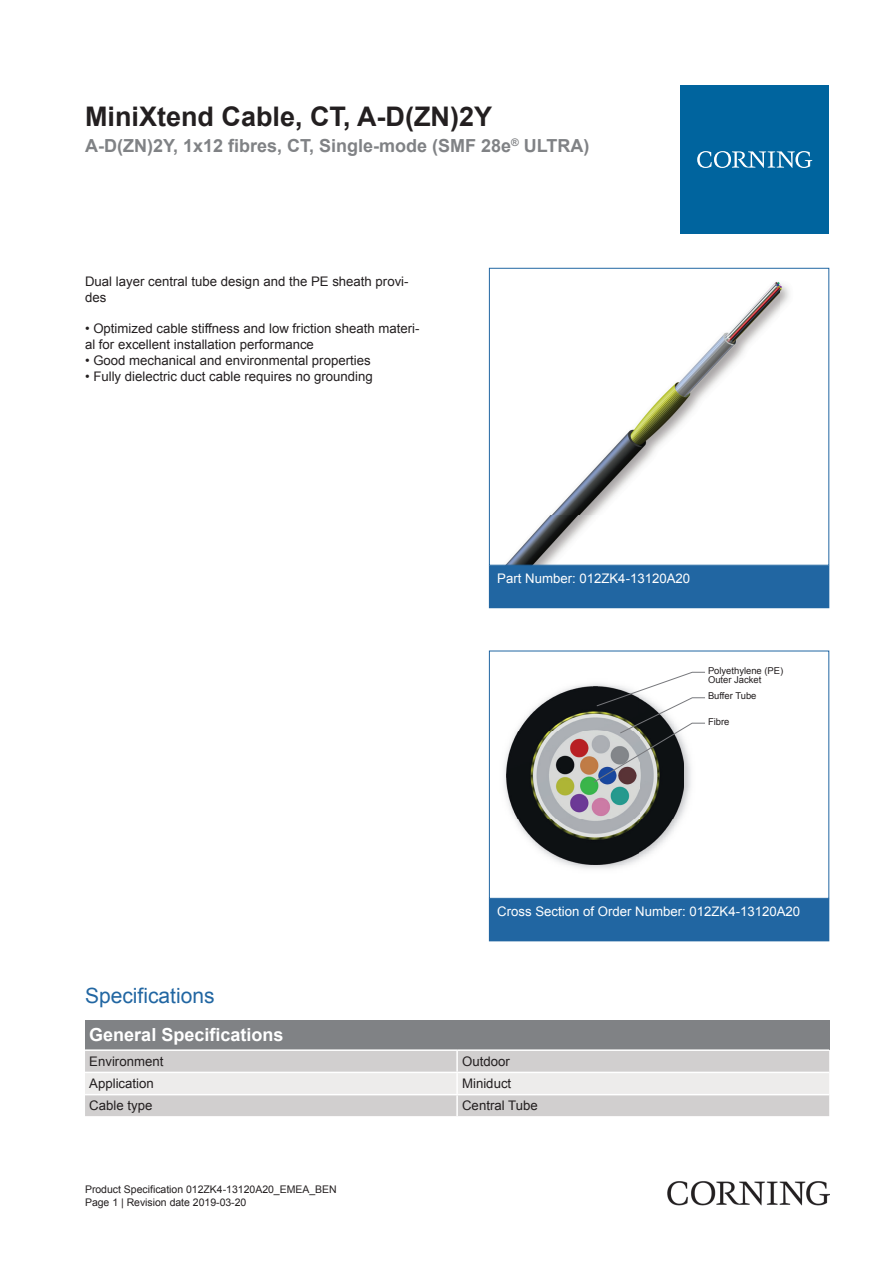
<style>
.page{position:relative;width:893px;height:1263px;background:#fff}
.page>*{position:absolute;margin:0;border:0;box-sizing:border-box;transform-origin:0 0}
.t1{font:700 27px "Arial";color:#231f20}
.t2{font:21px "Arial";color:#2166a2}
.t3{font:700 18px "Arial";color:#808285}
.t4{font:700 18px "Arial";color:#fff}
.t5{font:13.2px/15.9px "Arial";color:#231f20}
.t6{font:13.2px "Arial";color:#fff}
.t7{font:10.5px/12.6px "Arial";color:#231f20}
.t8{font:9.45px/9.4px "Arial";color:#231f20}
</style>
<div class="page">
<img style="left:506px;top:281px;width:283px;height:283px">
<div style="left:489px;top:268px;width:340px;height:298px;border:1px solid #2166a2"></div>
<div style="left:489px;top:566px;width:340px;height:42px;background:#2166a2"></div>
<img style="left:504px;top:684px;width:187px;height:185px">
<img style="left:507px;top:687px;width:177px;height:177px">
<svg style="left:593px;top:672px;width:112px;height:111px"></svg>
<div style="left:489px;top:651px;width:340px;height:248px;border:1px solid #2166a2"></div>
<div style="left:489px;top:899px;width:340px;height:42px;background:#2166a2"></div>
<div style="left:85px;top:1019px;width:744px;height:30px;background:#808285"></div>
<div style="left:85px;top:1051px;width:744px;height:65px;background:#d1cfcf"></div>
<div style="left:85px;top:1073px;width:744px;height:21px;background:#edeceb"></div>
<hr style="left:456px;top:1051px;width:2px;height:21px;background:#fff">
<hr style="left:456px;top:1073px;width:2px;height:21px;background:#fff">
<hr style="left:456px;top:1095px;width:2px;height:21px;background:#fff">
<hr style="left:85px;top:1072px;width:372px;height:1px;background:#fff">
<hr style="left:457px;top:1072px;width:372px;height:1px;background:#fff">
<hr style="left:85px;top:1094px;width:372px;height:1px;background:#fff">
<hr style="left:457px;top:1094px;width:372px;height:1px;background:#fff">
<div style="left:680px;top:85px;width:149px;height:149px;background:#00649e"></div>
<svg style="left:697px;top:151px;width:115px;height:17px"></svg>
<img style="left:668px;top:1181px;width:161px;height:24px">
<h1 class="t1" style="left:85px;top:97px;width:408px">MiniXtend Cable, CT, A-D(ZN)2Y</h1>
<h3 class="t3" style="left:85px;top:133px;width:506px">A-D(ZN)2Y, 1x12 fibres, CT, Single-mode (SMF 28e<sup>®</sup> ULTRA)</h3>
<p class="t5" style="left:85px;top:273px;width:325px">Dual layer central tube design and the PE sheath provi&shy;des</p>
<p class="t5" style="left:85px;top:321px;width:336px">• Optimized cable stiffness and low friction sheath materi&shy;al for excellent installation performance</p>
<p class="t5" style="left:85px;top:352px;width:287px">• Good mechanical and environmental properties</p>
<p class="t5" style="left:85px;top:368px;width:289px">• Fully dielectric duct cable requires no grounding</p>
<p class="t6" style="left:497px;top:569px;width:194px">Part Number: 012ZK4-13120A20</p>
<p class="t8" style="left:708px;top:666px;width:77px">Polyethylene (PE)<br>Outer Jacket</p>
<p class="t8" style="left:708px;top:691px;width:50px">Buffer Tube</p>
<p class="t8" style="left:708px;top:717px;width:23px">Fibre</p>
<p class="t6" style="left:497px;top:903px;width:304px">Cross Section of Order Number: 012ZK4-13120A20</p>
<h2 class="t2" style="left:85px;top:981px;width:131px">Specifications</h2>
<h3 class="t4" style="left:89px;top:1022px;width:196px">General Specifications</h3>
<p class="t5" style="left:89px;top:1053px;width:76px">Environment</p>
<p class="t5" style="left:462px;top:1053px;width:49px">Outdoor</p>
<p class="t5" style="left:89px;top:1075px;width:66px">Application</p>
<p class="t5" style="left:462px;top:1075px;width:51px">Miniduct</p>
<p class="t5" style="left:89px;top:1098px;width:65px">Cable type</p>
<p class="t5" style="left:462px;top:1098px;width:77px">Central Tube</p>
<p class="t7" style="left:85px;top:1183px;width:253px">Product Specification 012ZK4-13120A20_EMEA_BEN<br>Page 1 | Revision date 2019-03-20</p>
</div>
